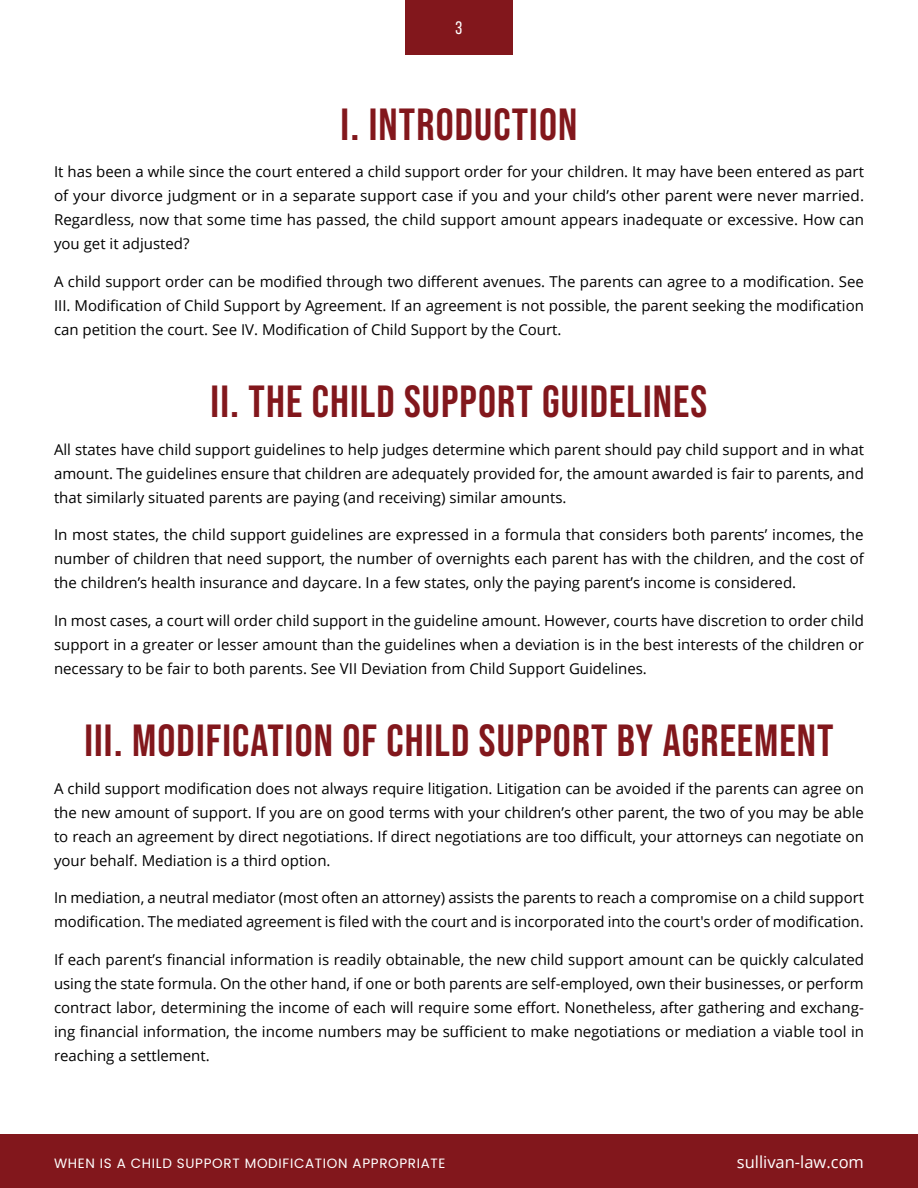
<style>
.page{position:relative;width:918px;height:1188px;background:#fff}
.page>*{position:absolute;margin:0;border:0;box-sizing:border-box;transform-origin:0 0}
.Subsection_Title_B{font:700 45px "Bebas Neue Pro";letter-spacing:.025em;color:#82171c}
.t1{font:18px "Bebas Neue Pro";color:#fff}
.t2{font:16.5px "Open Sans";color:#fff}
.P1_-_Basic_Paragraph{font:15px/24px "Open Sans";color:#000;text-align:justify}
.t3{font:13.5px "Poppins";letter-spacing:.05em;color:#fff}
</style>
<div class="page">
<div style="left:405px;top:0;width:108px;height:54px;background:#82171c"></div>
<div style="left:0;top:1134px;width:918px;height:54px;background:#82171c"></div>
<p class="t1" style="left:456px;top:18px;width:8px">3</p>
<p class="Subsection_Title_B" style="left:341px;top:98px;width:238px">I. INTRODUCTION</p>
<p class="P1_-_Basic_Paragraph" style="left:54px;top:159px;width:812px">It has been a while since the court entered a child support order for your children. It may have been entered as part of your divorce judgment or in a separate support case if you and your child’s other parent were never married.<br>Regardless, now that some time has passed, the child support amount appears inadequate or excessive. How can you get it adjusted?</p>
<p class="P1_-_Basic_Paragraph" style="left:54px;top:269px;width:812px">A child support order can be modified through two different avenues. The parents can agree to a modification. See III. Modification of Child Support by Agreement. If an agreement is not possible, the parent seeking the modification can petition the court. See IV. Modification of Child Support by the Court.</p>
<p class="Subsection_Title_B" style="left:211px;top:376px;width:498px">II. THE CHILD SUPPORT GUIDELINES</p>
<p class="P1_-_Basic_Paragraph" style="left:54px;top:437px;width:812px">All states have child support guidelines to help judges determine which parent should pay child support and in what amount. The guidelines ensure that children are adequately provided for, the amount awarded is fair to parents, and that similarly situated parents are paying (and receiving) similar amounts.</p>
<p class="P1_-_Basic_Paragraph" style="left:54px;top:522px;width:812px">In most states, the child support guidelines are expressed in a formula that considers both parents’ incomes, the number of children that need support, the number of overnights each parent has with the children, and the cost of the children’s health insurance and daycare. In a few states, only the paying parent’s income is considered.</p>
<p class="P1_-_Basic_Paragraph" style="left:54px;top:608px;width:812px">In most cases, a court will order child support in the guideline amount. However, courts have discretion to order child support in a greater or lesser amount than the guidelines when a deviation is in the best interests of the children or necessary to be fair to both parents. See VII Deviation from Child Support Guidelines.</p>
<p class="Subsection_Title_B" style="left:84px;top:715px;width:751px">III. MODIFICATION OF CHILD SUPPORT BY AGREEMENT</p>
<p class="P1_-_Basic_Paragraph" style="left:54px;top:776px;width:812px">A child support modification does not always require litigation. Litigation can be avoided if the parents can agree on the new amount of support. If you are on good terms with your children’s other parent, the two of you may be able to reach an agreement by direct negotiations. If direct negotiations are too difficult, your attorneys can negotiate on your behalf. Mediation is a third option.</p>
<p class="P1_-_Basic_Paragraph" style="left:54px;top:885px;width:811px">In mediation, a neutral mediator (most often an attorney) assists the parents to reach a compromise on a child support modification. The mediated agreement is filed with the court and is incorporated into the court's order of modification.</p>
<p class="P1_-_Basic_Paragraph" style="left:54px;top:947px;width:812px">If each parent’s financial information is readily obtainable, the new child support amount can be quickly calculated using the state formula. On the other hand, if one or both parents are self-employed, own their businesses, or perform contract labor, determining the income of each will require some effort. Nonetheless, after gathering and exchang&shy;ing financial information, the income numbers may be sufficient to make negotiations or mediation a viable tool in reaching a settlement.</p>
<p class="t3" style="left:54px;top:1156px;width:393px">WHEN IS A CHILD SUPPORT MODIFICATION APPROPRIATE</p>
<p class="t2" style="left:737px;top:1151px;width:129px">sullivan-law.com</p>
</div>
